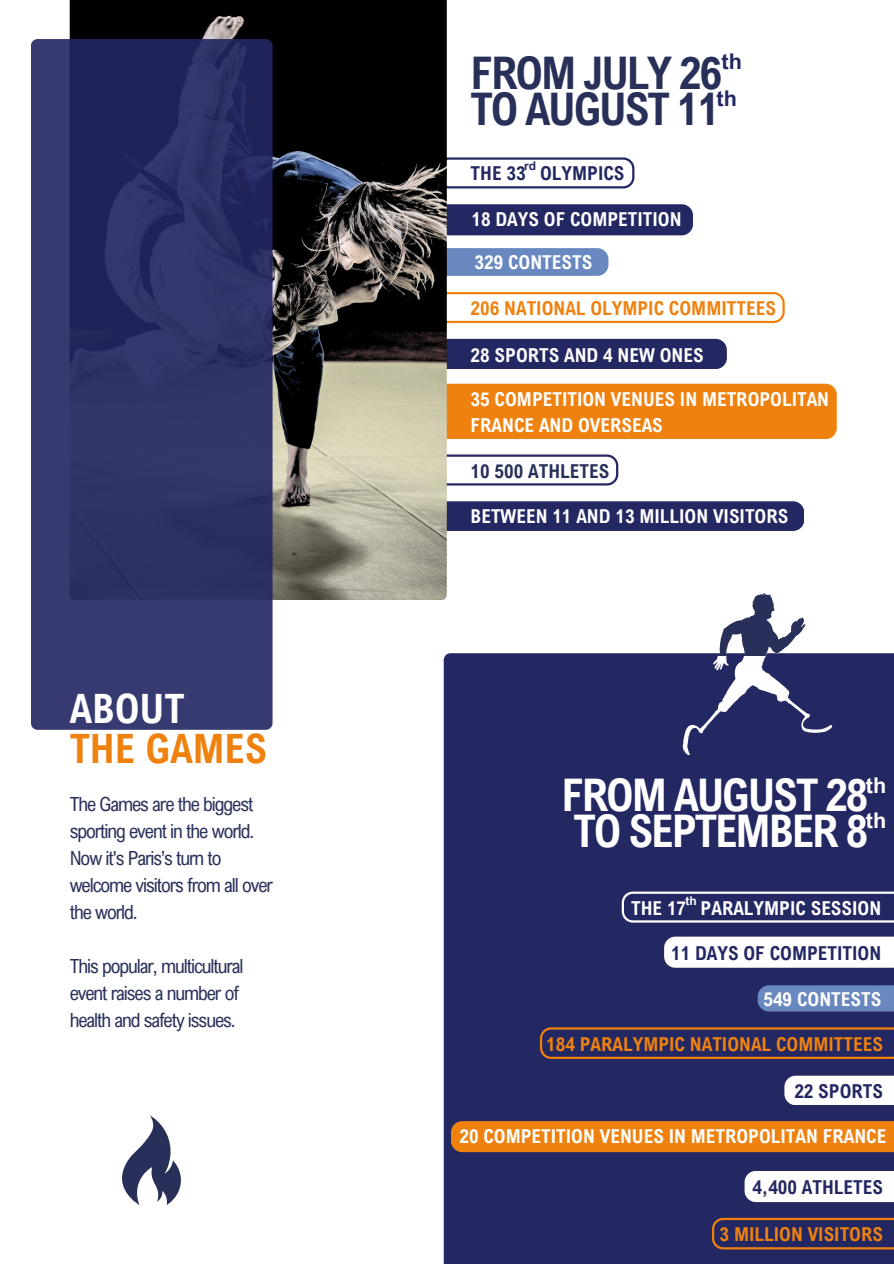
<style>
.page{position:relative;width:894px;height:1264px;background:#fff}
.page>*{position:absolute;margin:0;border:0;box-sizing:border-box;transform-origin:0 0}
.t1{font:700 45px/36px "Arial Nova Cond";letter-spacing:-.05em;color:#fff}
.t2{font:700 45px/36px "Arial Nova Cond";letter-spacing:-.045em;color:#283059}
.t3{font:700 40.5px/40.5px "Arial Nova Cond";color:#ef820f}
.t4{font:700 21.6px "Arial MT Pro";color:#232762}
.t5{font:700 21.6px "Arial MT Pro";color:#fff}
.t6{font:19.5px/27px "Arial Nova Cond";letter-spacing:-.055em;color:#283059}
.t7{font:700 19.2px/25.8px "Arial Nova Cond";color:#fff}
.t8{font:700 19.2px "Arial Nova Cond";color:#ef820f}
.t9{font:700 19.2px "Arial Nova Cond";color:#232762}
.t10{font:700 19.2px "Arial Nova Cond";color:#283059}
.t11{font:700 12px "Arial MT Pro";color:#fff}
.t12{font:700 12px "Arial MT Pro";color:#232762}
.s1{color:#fff}
</style>
<div class="page">
<div style="left:437px;top:204px;width:255px;height:31px;background:#232762;border-radius:11px"></div>
<div style="left:428px;top:248px;width:180px;height:28px;background:#6988c0;border-radius:11px"></div>
<div style="left:434px;top:339px;width:292px;height:30px;background:#232762;border-radius:11px"></div>
<svg style="left:446px;top:292px;width:338px;height:31px"></svg>
<svg style="left:446px;top:454px;width:172px;height:31px"></svg>
<svg style="left:446px;top:157px;width:188px;height:31px"></svg>
<div style="left:432px;top:501px;width:372px;height:30px;background:#232762;border-radius:11px"></div>
<div style="left:432px;top:384px;width:404px;height:55px;background:#ef820f;border-radius:11px"></div>
<img style="left:70px;top:0;width:376px;height:599px">
<svg style="left:31px;top:39px;width:241px;height:690px;background:#2e3267"></svg>
<svg style="left:122px;top:1115px;width:59px;height:89px"></svg>
<svg style="left:443px;top:653px;width:450px;height:610px;background:#2e3169"></svg>
<svg style="left:621px;top:891px;width:272px;height:31px;background:#3f4376"></svg>
<svg style="left:664px;top:936px;width:229px;height:31px"></svg>
<div style="left:757px;top:985px;width:136px;height:26px;background:#6988c0"></div>
<svg style="left:784px;top:1075px;width:109px;height:30px"></svg>
<svg style="left:539px;top:1027px;width:354px;height:31px;background:#3a3158"></svg>
<div style="left:451px;top:1121px;width:442px;height:31px;background:#ef820f"></div>
<svg style="left:744px;top:1170px;width:149px;height:31px"></svg>
<svg style="left:682px;top:593px;width:150px;height:162px"></svg>
<svg style="left:711px;top:1217px;width:182px;height:32px;background:#3e3356"></svg>
<h3 class="t3" style="left:70px;top:687px;width:199px"><span class="s1">ABOUT<br></span>THE GAMES</h3>
<h3 class="t6" style="left:70px;top:790px;width:205px">The Games are the biggest sporting event in the world.<br>Now it's Paris’s turn to welcome visitors from all over the world.</h3>
<h3 class="t6" style="left:70px;top:952px;width:175px">This popular, multicultural event raises a number of health and safety issues.</h3>
<h3 class="t4" style="left:721px;top:54px;width:22px">th</h3>
<h3 class="t4" style="left:716px;top:91px;width:22px">th</h3>
<h3 class="t2" style="left:470px;top:54px;width:253px">FROM JULY 26<br>TO AUGUST 11</h3>
<h3 class="t12" style="left:524px;top:162px;width:14px">rd</h3>
<h1 class="t9" style="left:470px;top:161px;width:155px">THE 33 OLYMPICS</h1>
<h2 class="t7" style="left:471px;top:206px;width:211px">18 DAYS OF COMPETITION</h2>
<h2 class="t7" style="left:474px;top:249px;width:119px">329 CONTESTS</h2>
<p class="t8" style="left:470px;top:296px;width:307px">206 NATIONAL OLYMPIC COMMITTEES</p>
<h3 class="t7" style="left:470px;top:341px;width:234px">28 SPORTS AND 4 NEW ONES</h3>
<h3 class="t7" style="left:470px;top:385px;width:360px">35 COMPETITION VENUES IN METROPOLITAN<br>FRANCE AND OVERSEAS</h3>
<h3 class="t10" style="left:470px;top:459px;width:140px">10 500 ATHLETES</h3>
<h3 class="t7" style="left:470px;top:503px;width:319px">BETWEEN 11 AND 13 MILLION VISITORS</h3>
<h3 class="t5" style="left:865px;top:777px;width:22px">th</h3>
<h1 class="t5" style="left:865px;top:812px;width:22px">th</h1>
<h3 class="t1" style="left:561px;top:776px;width:308px">FROM AUGUST 28<br>TO SEPTEMBER 8</h3>
<h3 class="t11" style="left:685px;top:896px;width:13px">th</h3>
<p class="t7" style="left:631px;top:894px;width:251px">THE 17 PARALYMPIC SESSION</p>
<h2 class="t9" style="left:671px;top:940px;width:211px">11 DAYS OF COMPETITION</h2>
<p class="t7" style="left:763px;top:985px;width:119px">549 CONTESTS</p>
<h1 class="t8" style="left:546px;top:1032px;width:338px">184 PARALYMPIC NATIONAL COMMITTEES</h1>
<p class="t9" style="left:794px;top:1078px;width:90px">22 SPORTS</p>
<h2 class="t7" style="left:459px;top:1122px;width:428px">20 COMPETITION VENUES IN METROPOLITAN FRANCE</h2>
<h3 class="t9" style="left:752px;top:1174px;width:132px">4,400 ATHLETES</h3>
<h3 class="t8" style="left:719px;top:1222px;width:165px">3 MILLION VISITORS</h3>
</div>
